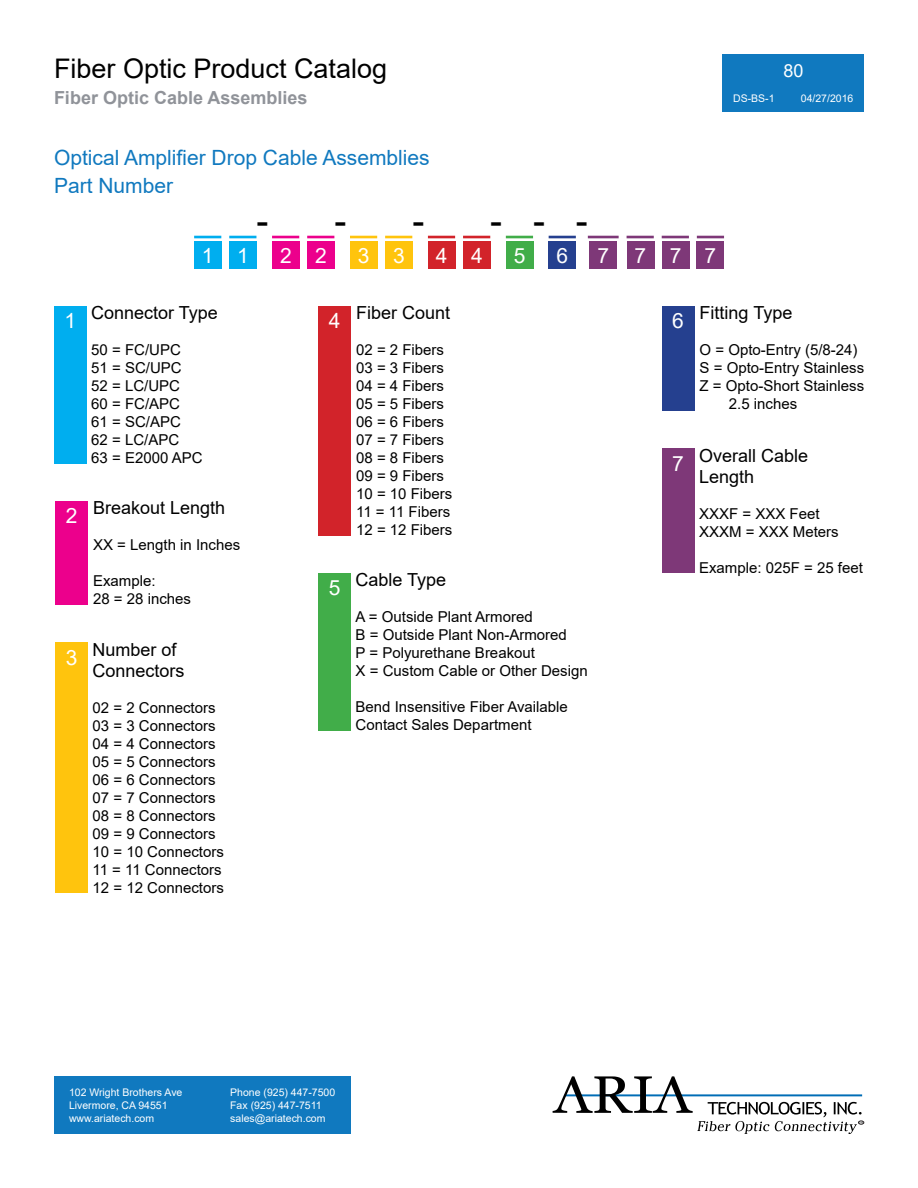
<style>
.page{position:relative;width:918px;height:1188px;background:#fff}
.page>*{position:absolute;margin:0;border:0;box-sizing:border-box;transform-origin:0 0}
.t1{font:36px "Arial";color:#000}
.t2{font:27px "Arial";color:#000}
.t3{font:21px "Arial";color:#1079bf}
.t4{font:21px "Arial";color:#fff}
.t5{font:18px/21.6px "Arial";color:#000}
.t6{font:700 18px "Arial";color:#909399}
.t7{font:18px "Arial";color:#fff}
.t8{font:15px/18px "Arial";color:#000}
.t9{font:10.5px/12.6px "Arial";color:#fff}
.s1{font-size:21px;color:#fff}
</style>
<div class="page">
<svg style="left:553px;top:1076px;width:311px;height:58px"></svg>
<div style="left:54px;top:1076px;width:297px;height:58px;background:#1079bf"></div>
<div style="left:723px;top:54px;width:141px;height:58px;background:#1079bf"></div>
<hr style="left:194px;top:236px;width:27px;height:2px;background:#00aeef">
<hr style="left:229px;top:236px;width:27px;height:2px;background:#00aeef">
<hr style="left:272px;top:236px;width:27px;height:2px;background:#ec008c">
<hr style="left:307px;top:236px;width:27px;height:2px;background:#ec008c">
<hr style="left:350px;top:236px;width:27px;height:2px;background:#ffc40d">
<hr style="left:385px;top:236px;width:27px;height:2px;background:#ffc40d">
<hr style="left:428px;top:236px;width:27px;height:2px;background:#d2232a">
<hr style="left:463px;top:236px;width:27px;height:2px;background:#d2232a">
<hr style="left:506px;top:236px;width:27px;height:2px;background:#41ad49">
<hr style="left:549px;top:236px;width:27px;height:2px;background:#25408f">
<hr style="left:588px;top:236px;width:31px;height:2px;background:#7e3878">
<hr style="left:627px;top:236px;width:27px;height:2px;background:#7e3878">
<hr style="left:662px;top:236px;width:27px;height:2px;background:#7e3878">
<hr style="left:697px;top:236px;width:27px;height:2px;background:#7e3878">
<div style="left:194px;top:241px;width:27px;height:28px;background:#00aeef"></div>
<div style="left:272px;top:241px;width:27px;height:28px;background:#ec008c"></div>
<div style="left:463px;top:241px;width:28px;height:28px;background:#d2232a"></div>
<div style="left:549px;top:241px;width:27px;height:28px;background:#25408f"></div>
<div style="left:318px;top:573px;width:33px;height:157px;background:#41ad49"></div>
<div style="left:506px;top:241px;width:27px;height:28px;background:#41ad49"></div>
<div style="left:350px;top:241px;width:27px;height:28px;background:#ffc40d"></div>
<div style="left:590px;top:241px;width:27px;height:28px;background:#7e3878"></div>
<div style="left:229px;top:241px;width:28px;height:28px;background:#00aeef"></div>
<div style="left:54px;top:306px;width:32px;height:157px;background:#00aeef"></div>
<div style="left:55px;top:501px;width:33px;height:104px;background:#ec008c"></div>
<div style="left:662px;top:449px;width:32px;height:124px;background:#7e3878"></div>
<div style="left:55px;top:643px;width:33px;height:250px;background:#ffc40d"></div>
<div style="left:318px;top:306px;width:33px;height:229px;background:#d2232a"></div>
<div style="left:662px;top:306px;width:32px;height:105px;background:#25408f"></div>
<div style="left:385px;top:241px;width:28px;height:28px;background:#ffc40d"></div>
<div style="left:428px;top:241px;width:27px;height:28px;background:#d2232a"></div>
<div style="left:627px;top:241px;width:27px;height:28px;background:#7e3878"></div>
<div style="left:662px;top:241px;width:27px;height:28px;background:#7e3878"></div>
<div style="left:307px;top:241px;width:28px;height:28px;background:#ec008c"></div>
<div style="left:697px;top:241px;width:27px;height:28px;background:#7e3878"></div>
<h2 class="t2" style="left:54px;top:50px;width:335px">Fiber Optic Product Catalog</h2>
<p class="t6" style="left:54px;top:85px;width:255px">Fiber Optic Cable Assemblies</p>
<p class="t9" style="left:733px;top:92px;width:43px">DS-BS-1</p>
<p class="t9" style="left:801px;top:92px;width:54px">04/27/2016</p>
<p class="t7" style="left:783px;top:58px;width:22px">80</p>
<h3 class="t3" style="left:54px;top:143px;width:377px">Optical Amplifier Drop Cable Assemblies</h3>
<h3 class="t3" style="left:54px;top:172px;width:121px">Part Number</h3>
<h3 class="t4" style="left:202px;top:241px;width:13px">1</h3>
<h1 class="t1" style="left:256px;top:196px;width:91px">- -</h1>
<h1 class="t1" style="left:412px;top:196px;width:177px">- - - -</h1>
<h3 class="t4" style="left:237px;top:241px;width:13px">1</h3>
<h3 class="t4" style="left:358px;top:241px;width:13px">3</h3>
<h3 class="t4" style="left:514px;top:241px;width:13px">5</h3>
<h3 class="t4" style="left:598px;top:241px;width:13px">7</h3>
<h3 class="t4" style="left:280px;top:241px;width:13px">2</h3>
<h3 class="t4" style="left:471px;top:241px;width:13px">4</h3>
<h3 class="t4" style="left:557px;top:241px;width:13px">6</h3>
<h3 class="t4" style="left:315px;top:241px;width:13px">2</h3>
<h3 class="t4" style="left:393px;top:241px;width:13px">3</h3>
<h3 class="t4" style="left:436px;top:241px;width:13px">4</h3>
<h3 class="t4" style="left:635px;top:241px;width:83px">777</h3>
<p class="t5" style="left:64px;top:302px;width:155px"><span class="s1">1</span> Connector Type</p>
<p class="t8" style="left:91px;top:341px;width:113px">50 = FC/UPC<br>51 = SC/UPC<br>52 = LC/UPC<br>60 = FC/APC<br>61 = SC/APC<br>62 = LC/APC<br>63 = E2000 APC</p>
<p class="t5" style="left:66px;top:497px;width:161px"><span class="s1">2</span> Breakout Length</p>
<p class="t8" style="left:93px;top:536px;width:149px">XX = Length in Inches</p>
<p class="t8" style="left:93px;top:572px;width:99px">Example:<br>28 = 28 inches</p>
<h3 class="t4" style="left:66px;top:643px;width:13px">3</h3>
<p class="t5" style="left:93px;top:638px;width:94px">Number of<br>Connectors</p>
<p class="t8" style="left:93px;top:699px;width:133px">02 = 2 Connectors<br>03 = 3 Connectors<br>04 = 4 Connectors<br>05 = 5 Connectors<br>06 = 6 Connectors<br>07 = 7 Connectors<br>08 = 8 Connectors<br>09 = 9 Connectors<br>10 = 10 Connectors<br>11 = 11 Connectors<br>12 = 12 Connectors</p>
<p class="t5" style="left:329px;top:302px;width:123px"><span class="s1">4</span> Fiber Count</p>
<p class="t8" style="left:356px;top:341px;width:98px">02 = 2 Fibers<br>03 = 3 Fibers<br>04 = 4 Fibers<br>05 = 5 Fibers<br>06 = 6 Fibers<br>07 = 7 Fibers<br>08 = 8 Fibers<br>09 = 9 Fibers<br>10 = 10 Fibers<br>11 = 11 Fibers<br>12 = 12 Fibers</p>
<h3 class="t4" style="left:329px;top:573px;width:13px">5</h3>
<p class="t5" style="left:356px;top:569px;width:92px">Cable Type</p>
<p class="t8" style="left:356px;top:608px;width:234px">A = Outside Plant Armored<br>B = Outside Plant Non-Armored<br>P = Polyurethane Breakout<br>X = Custom Cable or Other Design</p>
<p class="t8" style="left:356px;top:698px;width:214px">Bend Insensitive Fiber Available<br>Contact Sales Department</p>
<p class="t9" style="left:69px;top:1086px;width:115px">102 Wright Brothers Ave<br>Livermore, CA 94551 www.ariatech.com</p>
<p class="t9" style="left:230px;top:1086px;width:107px">Phone (925) 447-7500<br>Fax (925) 447-7511 sales@ariatech.com</p>
<p class="t5" style="left:672px;top:302px;width:122px"><span class="s1">6</span> Fitting Type</p>
<p class="t8" style="left:700px;top:341px;width:159px">O = Opto-Entry (5/8-24)</p>
<p class="t8" style="left:700px;top:359px;width:166px">S = Opto-Entry Stainless</p>
<p class="t8" style="left:700px;top:377px;width:166px">Z = Opto-Short Stainless</p>
<p class="t8" style="left:729px;top:395px;width:70px">2.5 inches</p>
<h3 class="t4" style="left:672px;top:449px;width:13px">7</h3>
<p class="t5" style="left:699px;top:444px;width:111px">Overall Cable<br>Length</p>
<p class="t8" style="left:699px;top:505px;width:141px">XXXF = XXX Feet<br>XXXM = XXX Meters</p>
<p class="t8" style="left:699px;top:559px;width:165px">Example: 025F = 25 feet</p>
</div>
